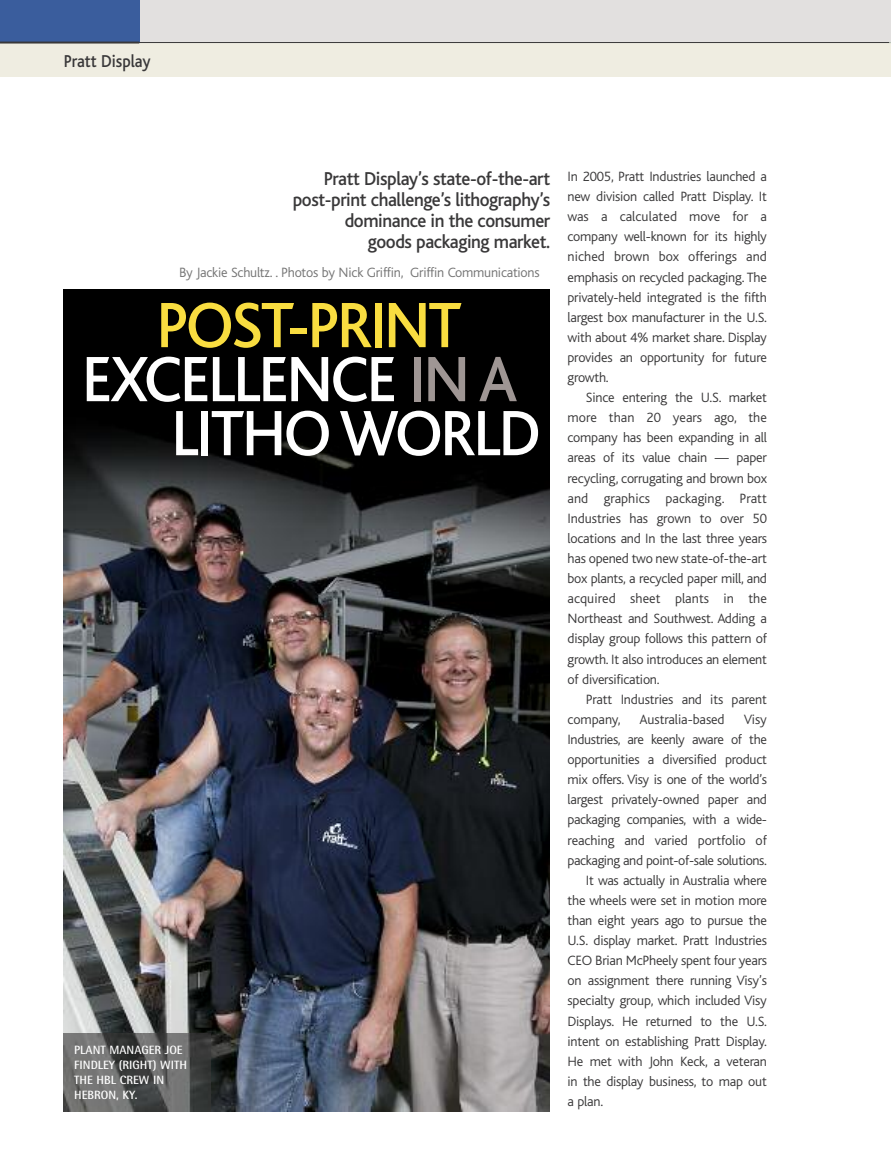
<style>
.page{position:relative;width:891px;height:1175px;background:#fff}
.page>*{position:absolute;margin:0;border:0;box-sizing:border-box;transform-origin:0 0}
.t1{font:500 67.05px "Bliss";letter-spacing:-.03em;color:#fff;scale:.95 1}
.t2{font:500 67.05px "Bliss";letter-spacing:-.03em;color:#f9dd40;scale:.95 1}
.t3{font:500 19.5px/21px "Bliss";letter-spacing:-.02em;color:#393839;text-align:right;scale:.95 1}
.t4{font:500 18px "Bliss";color:#393839;scale:.9 1}
.t5{font:300 14.1px/20.1px "Bliss";letter-spacing:-.015em;color:#393839;text-align:justify}
.t6{font:300 14.1px "Bliss";letter-spacing:-.015em;color:#747474}
.t7{font:700 12px/15px "Rotis Semi Sans";color:#fff}
.s1{color:#9f9694}
</style>
<div class="page">
<img style="left:64px;top:289px;width:486px;height:822px">
<div style="left:0;top:0;width:891px;height:77px;background:#efede1"></div>
<div style="left:0;top:0;width:891px;height:43px;background:#e2e0df"></div>
<div style="left:0;top:0;width:139px;height:43px;background:#3a5d9d"></div>
<hr style="left:0;top:42px;width:891px;height:1px;background:#393839">
<img style="left:64px;top:1033px;width:147px;height:78px">
<p class="t4" style="left:64px;top:55px;width:98px">Pratt Display</p>
<h2 class="t3" style="left:293px;top:170px;width:273px">Pratt Display’s state-of-the-art post-print challenge’s lithography’s dominance in the consumer<br>goods packaging market.</h2>
<p class="t6" style="left:179px;top:267px;width:362px">By Jackie Schultz. . Photos by Nick Griffin, Griffin Communications</p>
<h1 class="t2" style="left:157px;top:303px;width:323px">POST-PRINT</h1>
<h1 class="t1" style="left:82px;top:357px;width:460px">EXCELLENCE <span class="s1">IN A</span></h1>
<h1 class="t1" style="left:171px;top:411px;width:390px">LITHO WORLD</h1>
<p class="t7" style="left:74px;top:1043px;width:114px">PLANT MANAGER JOE<br>FINDLEY (RIGHT) WITH<br>THE HBL CREW IN<br>HEBRON, KY.</p>
<p class="t5" style="left:568px;top:168px;width:201px">In 2005, Pratt Industries launched a new division called Pratt Display. It was a calculated move for a company well-known for its highly niched brown box offerings and emphasis on recycled packaging. The privately-held integrated is the fifth largest box manufacturer in the U.S. with about 4% market share. Display provides an opportunity for future growth.</p>
<p class="t5" style="left:568px;top:389px;width:201px;text-indent:18px">Since entering the U.S. market more than 20 years ago, the company has been expanding in all areas of its value chain — paper recycling, corrugating and brown box and graphics packaging. Pratt Industries has grown to over 50 locations and In the last three years has opened two new state-of-the-art box plants, a recycled paper mill, and acquired sheet plants in the Northeast and Southwest. Adding a display group follows this pattern of growth. It also introduces an element of diversification.</p>
<p class="t5" style="left:568px;top:690px;width:201px;text-indent:18px">Pratt Industries and its parent company,</p>
<p class="t5" style="left:640px;top:710px;width:87px">Australia-based</p>
<p class="t5" style="left:744px;top:710px;width:25px">Visy</p>
<p class="t5" style="left:568px;top:730px;width:201px">Industries, are keenly aware of the</p>
<p class="t5" style="left:568px;top:750px;width:201px">opportunities a diversified product</p>
<p class="t5" style="left:568px;top:771px;width:201px">mix offers. Visy is one of the world’s</p>
<p class="t5" style="left:568px;top:791px;width:201px">largest privately-owned paper and</p>
<p class="t5" style="left:568px;top:811px;width:201px">packaging companies, with a wide-</p>
<p class="t5" style="left:568px;top:831px;width:201px">reaching and varied portfolio of</p>
<p class="t5" style="left:568px;top:851px;width:201px">packaging and point-of-sale solutions.</p>
<p class="t5" style="left:586px;top:871px;width:183px">It was actually in Australia where</p>
<p class="t5" style="left:568px;top:891px;width:201px">the wheels were set in motion more</p>
<p class="t5" style="left:568px;top:911px;width:201px">than eight years ago to pursue the</p>
<p class="t5" style="left:568px;top:931px;width:201px">U.S. display market. Pratt Industries</p>
<p class="t5" style="left:568px;top:951px;width:201px">CEO Brian McPheely spent four years</p>
<p class="t5" style="left:568px;top:972px;width:201px">on assignment there running Visy’s</p>
<p class="t5" style="left:568px;top:992px;width:201px">specialty group, which included Visy</p>
<p class="t5" style="left:568px;top:1012px;width:201px">Displays. He returned to the U.S.</p>
<p class="t5" style="left:568px;top:1032px;width:201px">intent on establishing Pratt Display.</p>
<p class="t5" style="left:568px;top:1052px;width:201px">He met with John Keck, a veteran</p>
<p class="t5" style="left:568px;top:1072px;width:201px">in the display business, to map out</p>
<p class="t5" style="left:568px;top:1092px;width:37px">a plan.</p>
</div>
